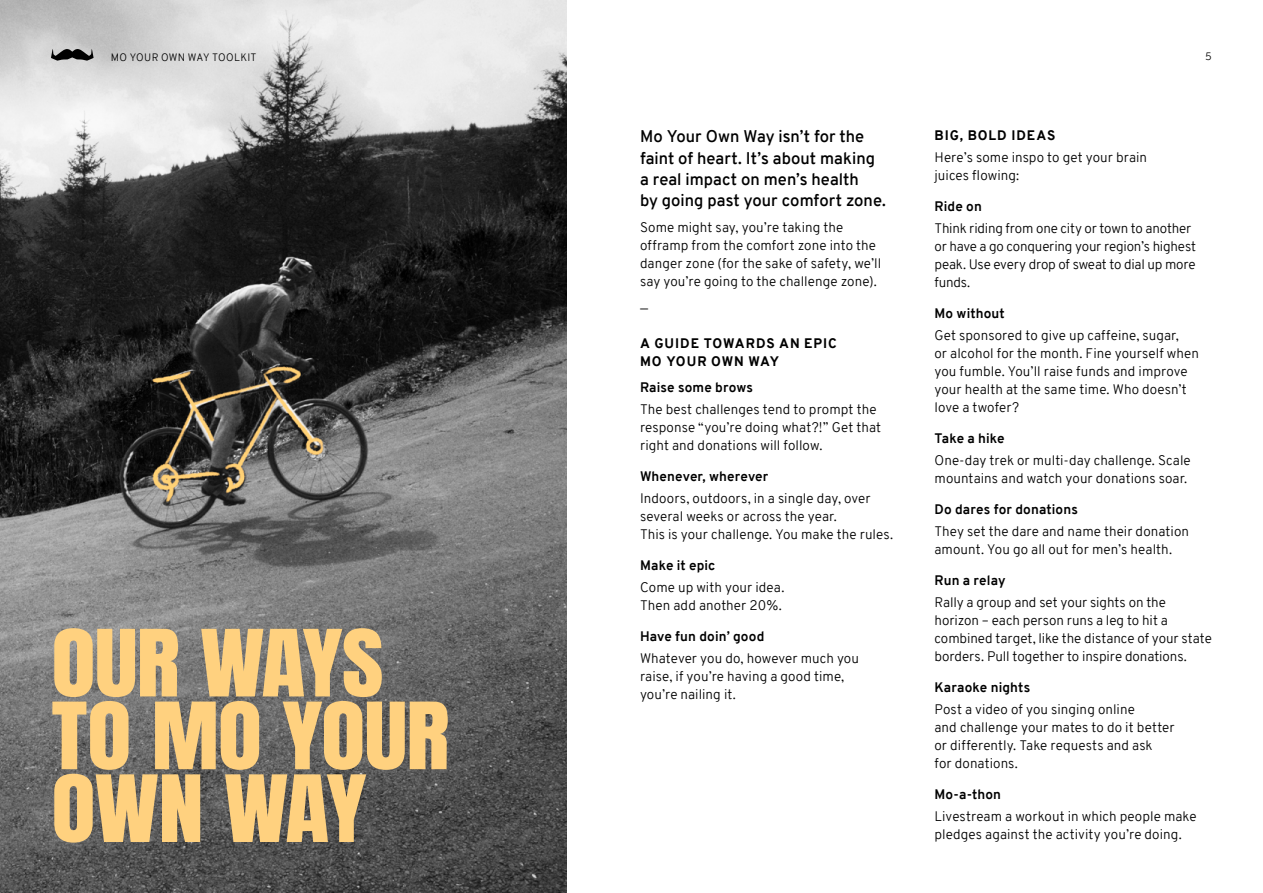
<style>
.page{position:relative;width:1263px;height:893px;background:#fff}
.page>*{position:absolute;margin:0;border:0;box-sizing:border-box;transform-origin:0 0}
.t1{font:78.75px/72.8px "Anton";letter-spacing:-.01em;color:#ffd17f;scale:1.15 1}
.t2{font:600 16.5px/21px "Overpass";letter-spacing:.005em;color:#000}
.t3{font:300 13.5px/18px "Overpass";letter-spacing:.005em;color:#000}
.t4{font:700 13.5px "Overpass";letter-spacing:.01em;color:#000}
.t5{font:300 13.5px/18px "Overpass";letter-spacing:-.015em;color:#000}
.t6{font:800 13.5px/18px "Overpass";letter-spacing:.065em;color:#000}
.t7{font:300 10.5px "Overpass";letter-spacing:.025em;color:#000}
</style>
<div class="page">
<img style="left:0;top:0;width:566px;height:893px">
<svg style="left:51px;top:49px;width:43px;height:12px"></svg>
<p class="t7" style="left:111px;top:49px;width:147px">MO YOUR OWN WAY TOOLKIT</p>
<p class="t7" style="left:1205px;top:49px;width:8px">5</p>
<h1 class="t1" style="left:51px;top:633px;width:348px">OUR WAYS<br>TO MO YOUR<br>OWN WAY</h1>
<p class="t2" style="left:640px;top:126px;width:247px">Mo Your Own Way isn’t for the faint of heart. It’s about making a real impact on men’s health<br>by going past your comfort zone.</p>
<p class="t3" style="left:640px;top:218px;width:243px">Some might say, you’re taking the offramp from the comfort zone into the danger zone (for the sake of safety, we’ll say you’re going to the challenge zone).</p>
<p class="t3" style="left:640px;top:299px;width:10px">—</p>
<p class="t6" style="left:640px;top:334px;width:198px">A GUIDE TOWARDS AN EPIC<br>MO YOUR OWN WAY</p>
<p class="t4" style="left:640px;top:378px;width:114px">Raise some brows</p>
<p class="t3" style="left:640px;top:401px;width:243px">The best challenges tend to prompt the response “you’re doing what?!” Get that right and donations will follow.</p>
<p class="t4" style="left:640px;top:467px;width:130px">Whenever, wherever</p>
<p class="t3" style="left:640px;top:490px;width:255px">Indoors, outdoors, in a single day, over several weeks or across the year.<br>This is your challenge. You make the rules.</p>
<p class="t4" style="left:640px;top:556px;width:77px">Make it epic</p>
<p class="t3" style="left:640px;top:579px;width:146px">Come up with your idea.<br>Then add another 20%.</p>
<p class="t4" style="left:640px;top:627px;width:126px">Have fun doin’ good</p>
<p class="t3" style="left:640px;top:650px;width:220px">Whatever you do, however much you raise, if you’re having a good time, you’re nailing it.</p>
<p class="t6" style="left:934px;top:127px;width:122px">BIG, BOLD IDEAS</p>
<p class="t3" style="left:934px;top:149px;width:214px">Here’s some inspo to get your brain juices flowing:</p>
<p class="t4" style="left:934px;top:197px;width:49px">Ride on</p>
<p class="t5" style="left:934px;top:220px;width:263px">Think riding from one city or town to another or have a go conquering your region’s highest peak. Use every drop of sweat to dial up more funds.</p>
<p class="t4" style="left:934px;top:304px;width:72px">Mo without</p>
<p class="t3" style="left:934px;top:327px;width:266px">Get sponsored to give up caffeine, sugar,<br>or alcohol for the month. Fine yourself when you fumble. You’ll raise funds and improve your health at the same time. Who doesn’t love a twofer?</p>
<p class="t4" style="left:934px;top:429px;width:72px">Take a hike</p>
<p class="t3" style="left:934px;top:452px;width:258px">One-day trek or multi-day challenge. Scale mountains and watch your donations soar.</p>
<p class="t4" style="left:934px;top:500px;width:145px">Do dares for donations</p>
<p class="t3" style="left:934px;top:523px;width:256px">They set the dare and name their donation amount. You go all out for men’s health.</p>
<p class="t4" style="left:934px;top:571px;width:73px">Run a relay</p>
<p class="t3" style="left:934px;top:594px;width:279px">Rally a group and set your sights on the horizon – each person runs a leg to hit a combined target, like the distance of your state borders. Pull together to inspire donations.</p>
<p class="t4" style="left:934px;top:678px;width:97px">Karaoke nights</p>
<p class="t3" style="left:934px;top:701px;width:242px">Post a video of you singing online<br>and challenge your mates to do it better or differently. Take requests and ask<br>for donations.</p>
<p class="t4" style="left:934px;top:785px;width:68px">Mo-a-thon</p>
<p class="t3" style="left:934px;top:808px;width:263px">Livestream a workout in which people make pledges against the activity you’re doing.</p>
</div>
